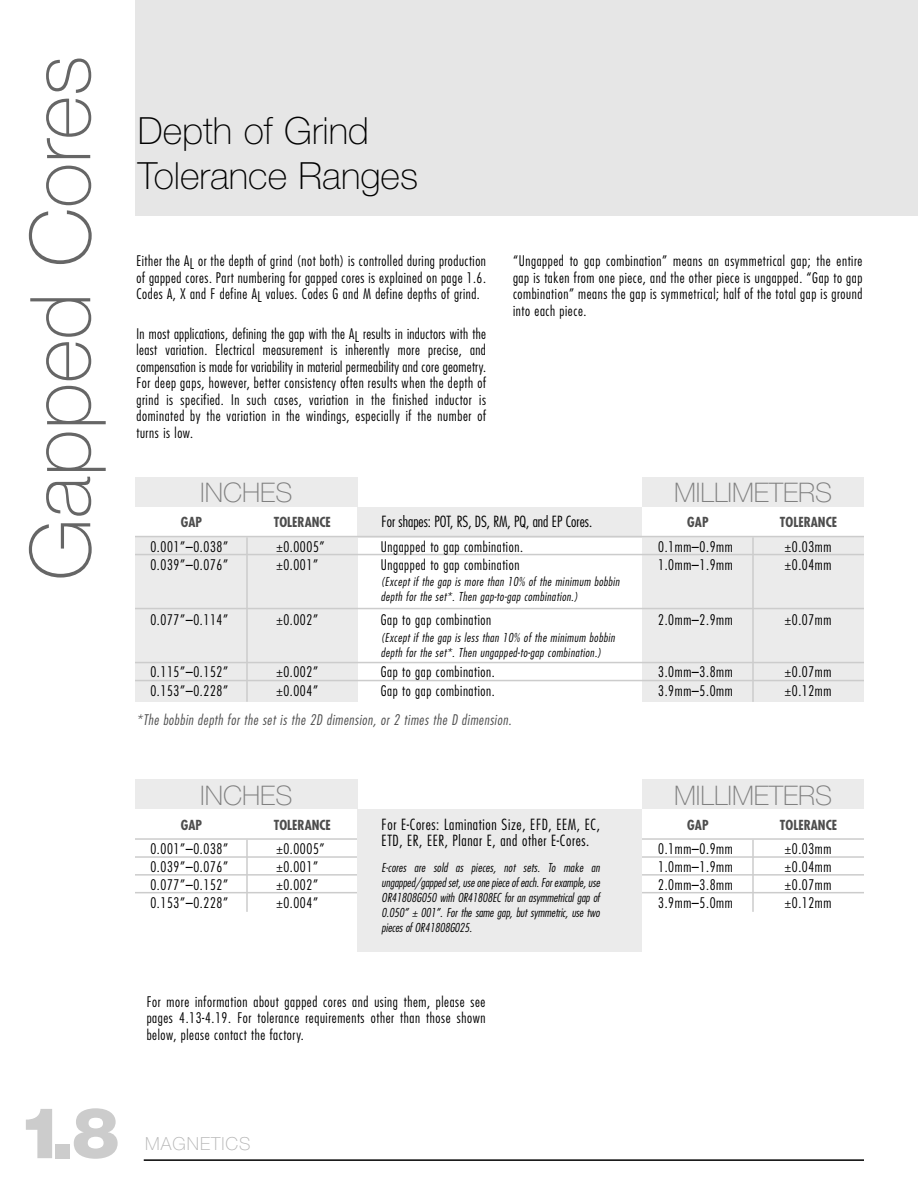
<style>
.page{position:relative;width:918px;height:1188px;background:#fff}
.page>*{position:absolute;margin:0;border:0;box-sizing:border-box;transform-origin:0 0}
.t1{font:100 84px "Helvetica Neue";color:#666}
.t2{font:900 70.8px "Helvetica Neue";color:#ccc}
.t3{font:100 37.5px/45px "Helvetica Neue";color:#000}
.t4{font:100 27px "Helvetica Neue";color:#808080}
.t5{font:100 18px "Helvetica Neue";letter-spacing:.055em;color:#b3b3b3}
.t6{font:300 condensed 15px/16.5px "Futura";letter-spacing:.04em;color:#000}
.t7{font:300 condensed 15px "Futura";color:#000}
.t8{font:300 condensed 14.25px/16.5px "Futura";letter-spacing:.04em;color:#000;text-align:justify}
.t9{font:italic 300 condensed 14.25px "Futura";letter-spacing:.04em;color:#4d4d4d}
.t10{font:700 condensed 13.5px "Futura";color:#4d4d4d}
.t11{font:italic 300 condensed 12px/15px "Futura";letter-spacing:.04em;color:#000}
</style>
<div class="page">
<div style="left:135px;top:0;width:783px;height:216px;background:#e6e6e6"></div>
<hr style="left:144px;top:1159px;width:720px;height:2px;background:#000">
<div style="left:642px;top:537px;width:222px;height:165px;background:#ebebeb"></div>
<div style="left:135px;top:537px;width:223px;height:165px;background:#ebebeb"></div>
<hr style="left:135px;top:554px;width:729px;height:1px;background:#ccc">
<hr style="left:135px;top:608px;width:729px;height:1px;background:#ccc">
<hr style="left:135px;top:662px;width:729px;height:1px;background:#ccc">
<hr style="left:135px;top:680px;width:729px;height:1px;background:#ccc">
<div style="left:135px;top:477px;width:223px;height:30px;background:#ebebeb"></div>
<div style="left:642px;top:477px;width:222px;height:30px;background:#ebebeb"></div>
<div style="left:358px;top:507px;width:284px;height:30px;background:#ebebeb"></div>
<hr style="left:135px;top:536px;width:729px;height:1px;background:#ccc">
<hr style="left:246px;top:537px;width:2px;height:165px;background:#ccc">
<hr style="left:752px;top:537px;width:2px;height:165px;background:#ccc">
<hr style="left:135px;top:856px;width:729px;height:2px;background:#ccc">
<hr style="left:135px;top:874px;width:729px;height:2px;background:#ccc">
<hr style="left:135px;top:892px;width:729px;height:1px;background:#ccc">
<div style="left:135px;top:779px;width:223px;height:30px;background:#ebebeb"></div>
<div style="left:642px;top:779px;width:222px;height:30px;background:#ebebeb"></div>
<hr style="left:135px;top:838px;width:729px;height:2px;background:#ccc">
<hr style="left:246px;top:840px;width:2px;height:72px;background:#ccc">
<hr style="left:752px;top:840px;width:2px;height:72px;background:#ccc">
<div style="left:358px;top:809px;width:284px;height:143px;background:#ebebeb"></div>
<h1 class="t1" style="left:30px;top:581px;width:527px;rotate:-90deg">Gapped Cores</h1>
<h3 class="t3" style="left:138px;top:111px;width:282px">Depth of Grind<br>Tolerance Ranges</h3>
<p class="t8" style="left:136px;top:254px;width:351px">Either the AL or the depth of grind (not both) is controlled during production of gapped cores. Part numbering for gapped cores is explained on page 1.6.<br>Codes A, X and F define AL values. Codes G and M define depths of grind.</p>
<p class="t8" style="left:136px;top:326px;width:351px">In most applications, defining the gap with the AL results in inductors with the least variation. Electrical measurement is inherently more precise, and compensation is made for variability in material permeability and core geometry.<br>For deep gaps, however, better consistency often results when the depth of grind is specified. In such cases, variation in the finished inductor is dominated by the variation in the windings, especially if the number of turns is low.</p>
<p class="t8" style="left:513px;top:254px;width:351px">“Ungapped to gap combination” means an asymmetrical gap; the entire gap is taken from one piece, and the other piece is ungapped. “Gap to gap combination” means the gap is symmetrical; half of the total gap is ground into each piece.</p>
<h3 class="t4" style="left:200px;top:483px;width:94px">INCHES</h3>
<h3 class="t4" style="left:674px;top:483px;width:160px">MILLIMETERS</h3>
<p class="t7" style="left:382px;top:515px;width:212px">For shapes: POT, RS, DS, RM, PQ, and EP Cores.</p>
<p class="t8" style="left:150px;top:539px;width:79px">0.001”–0.038”</p>
<p class="t8" style="left:276px;top:539px;width:50px">±0.0005”</p>
<p class="t8" style="left:381px;top:539px;width:144px">Ungapped to gap combination.</p>
<p class="t8" style="left:658px;top:539px;width:76px">0.1mm–0.9mm</p>
<p class="t8" style="left:785px;top:539px;width:48px">±0.03mm</p>
<p class="t8" style="left:150px;top:557px;width:79px">0.039”–0.076”</p>
<p class="t8" style="left:276px;top:557px;width:43px">±0.001”</p>
<p class="t8" style="left:381px;top:557px;width:140px">Ungapped to gap combination</p>
<p class="t8" style="left:658px;top:557px;width:76px">1.0mm–1.9mm</p>
<p class="t8" style="left:785px;top:557px;width:48px">±0.04mm</p>
<p class="t11" style="left:381px;top:575px;width:240px">(Except if the gap is more than 10% of the minimum bobbin depth for the set*. Then gap-to-gap combination.)</p>
<p class="t8" style="left:150px;top:613px;width:79px">0.077”–0.114”</p>
<p class="t8" style="left:276px;top:613px;width:43px">±0.002”</p>
<p class="t8" style="left:381px;top:613px;width:112px">Gap to gap combination</p>
<p class="t8" style="left:658px;top:613px;width:76px">2.0mm–2.9mm</p>
<p class="t8" style="left:785px;top:613px;width:48px">±0.07mm</p>
<p class="t11" style="left:381px;top:630px;width:235px">(Except if the gap is less than 10% of the minimum bobbin depth for the set*. Then ungapped-to-gap combination.)</p>
<p class="t8" style="left:150px;top:664px;width:79px">0.115”–0.152”</p>
<p class="t8" style="left:276px;top:664px;width:43px">±0.002”</p>
<p class="t8" style="left:381px;top:664px;width:116px">Gap to gap combination.</p>
<p class="t8" style="left:658px;top:664px;width:76px">3.0mm–3.8mm</p>
<p class="t8" style="left:785px;top:664px;width:48px">±0.07mm</p>
<p class="t8" style="left:150px;top:684px;width:79px">0.153”–0.228”</p>
<p class="t8" style="left:276px;top:684px;width:43px">±0.004”</p>
<p class="t8" style="left:381px;top:684px;width:116px">Gap to gap combination.</p>
<p class="t8" style="left:658px;top:684px;width:76px">3.9mm–5.0mm</p>
<p class="t8" style="left:785px;top:684px;width:48px">±0.12mm</p>
<p class="t10" style="left:181px;top:516px;width:23px">GAP</p>
<p class="t10" style="left:274px;top:516px;width:59px">TOLERANCE</p>
<p class="t10" style="left:687px;top:516px;width:23px">GAP</p>
<p class="t10" style="left:780px;top:516px;width:59px">TOLERANCE</p>
<p class="t9" style="left:136px;top:714px;width:376px">*The bobbin depth for the set is the 2D dimension, or 2 times the D dimension.</p>
<h3 class="t4" style="left:200px;top:786px;width:94px">INCHES</h3>
<h3 class="t4" style="left:674px;top:786px;width:160px">MILLIMETERS</h3>
<p class="t8" style="left:150px;top:841px;width:79px">0.001”–0.038”</p>
<p class="t8" style="left:276px;top:841px;width:50px">±0.0005”</p>
<p class="t8" style="left:658px;top:841px;width:76px">0.1mm–0.9mm</p>
<p class="t8" style="left:785px;top:841px;width:48px">±0.03mm</p>
<p class="t8" style="left:150px;top:859px;width:79px">0.039”–0.076”</p>
<p class="t8" style="left:276px;top:859px;width:43px">±0.001”</p>
<p class="t8" style="left:658px;top:859px;width:76px">1.0mm–1.9mm</p>
<p class="t8" style="left:785px;top:859px;width:48px">±0.04mm</p>
<p class="t8" style="left:150px;top:877px;width:79px">0.077”–0.152”</p>
<p class="t8" style="left:276px;top:877px;width:43px">±0.002”</p>
<p class="t8" style="left:658px;top:877px;width:76px">2.0mm–3.8mm</p>
<p class="t8" style="left:785px;top:877px;width:48px">±0.07mm</p>
<p class="t8" style="left:150px;top:895px;width:79px">0.153”–0.228”</p>
<p class="t8" style="left:276px;top:895px;width:43px">±0.004”</p>
<p class="t8" style="left:658px;top:895px;width:76px">3.9mm–5.0mm</p>
<p class="t8" style="left:785px;top:895px;width:48px">±0.12mm</p>
<p class="t6" style="left:382px;top:817px;width:220px">For E-Cores: Lamination Size, EFD, EEM, EC,<br>ETD, ER, EER, Planar E, and other E-Cores.</p>
<p class="t11" style="left:382px;top:861px;width:220px;text-align:justify">E-cores are sold as pieces, not sets. To make an ungapped/gapped set, use one piece of each. For example, use OR41808G050 with OR41808EC for an asymmetrical gap of 0.050” ± 001”. For the same gap, but symmetric, use two pieces of OR41808G025.</p>
<p class="t10" style="left:181px;top:819px;width:23px">GAP</p>
<p class="t10" style="left:274px;top:819px;width:59px">TOLERANCE</p>
<p class="t10" style="left:687px;top:819px;width:23px">GAP</p>
<p class="t10" style="left:780px;top:819px;width:59px">TOLERANCE</p>
<p class="t8" style="left:147px;top:994px;width:340px">For more information about gapped cores and using them, please see pages 4.13-4.19. For tolerance requirements other than those shown below, please contact the factory.</p>
<h2 class="t2" style="left:18px;top:1108px;width:103px">1.8</h2>
<p class="t5" style="left:145px;top:1137px;width:107px">MAGNETICS</p>
</div>
